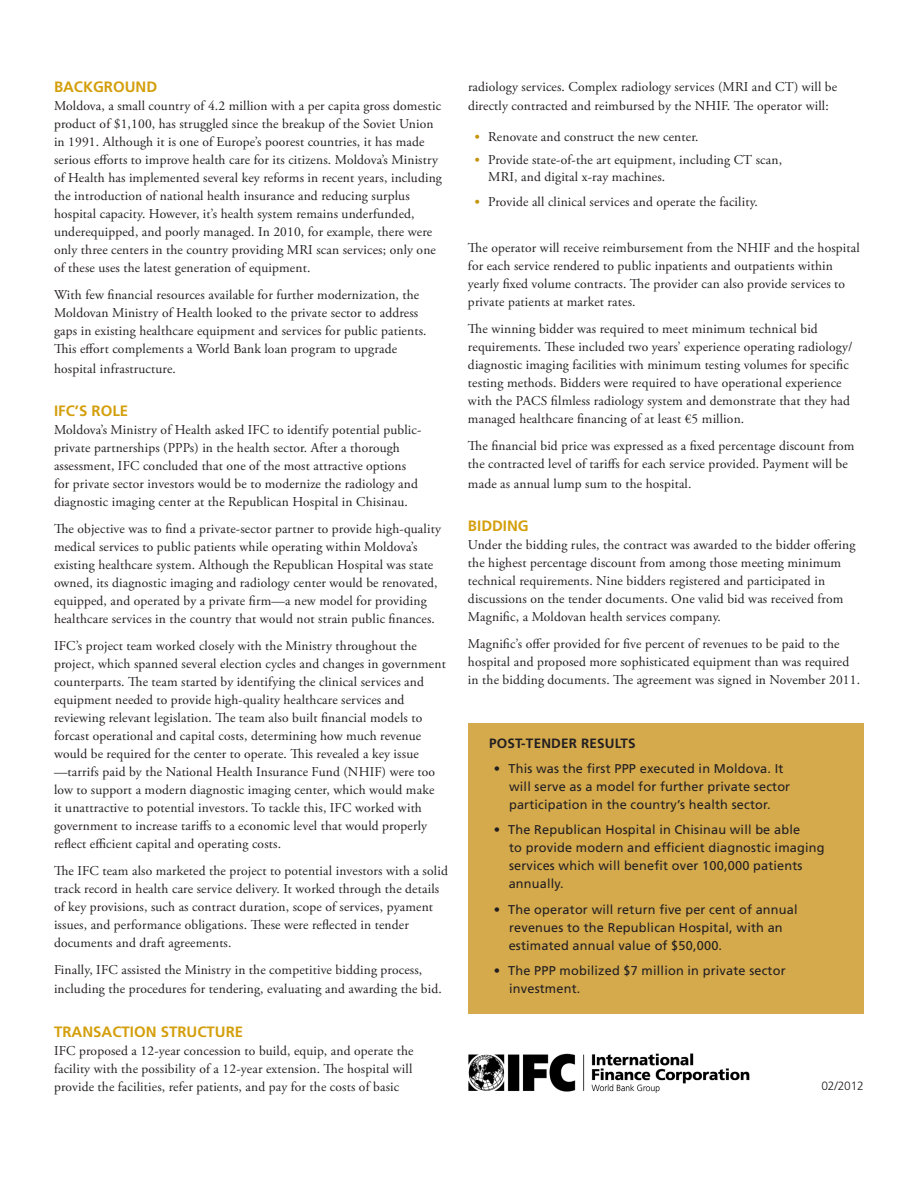
<style>
.page{position:relative;width:918px;height:1188px;background:#fff}
.page>*{position:absolute;margin:0;border:0;box-sizing:border-box;transform-origin:0 0}
.Subhead{font:700 15px "Frutiger LT Std";color:#d49f0c}
.Paragraph{font:13.5px/18px "Adobe Garamond Pro";letter-spacing:.01em;color:#231f20}
.Bullets{font:13.5px/16.2px "Adobe Garamond Pro";letter-spacing:.01em;color:#231f20}
.Box_Subhead{font:700 13.5px "Frutiger LT Std";letter-spacing:.015em;color:#231f20}
.Box_bullets{font:12.75px/18px "Frutiger LT Std";letter-spacing:.015em;color:#231f20}
.Date{font:300 12px "Frutiger LT Std";letter-spacing:-.01em;color:#231f20}
.s1{font-weight:700;font-size:12.75px;color:#c59409}
</style>
<div class="page">
<div style="left:468px;top:724px;width:396px;height:290px;background:#d4aa4d"></div>
<img style="left:468px;top:1053px;width:282px;height:40px">
<p class="Subhead" style="left:54px;top:78px;width:105px">BACKGROUND</p>
<p class="Paragraph" style="left:54px;top:97px;width:389px">Moldova, a small country of 4.2 million with a per capita gross domestic product of $1,100, has struggled since the breakup of the Soviet Union in 1991. Although it is one of Europe’s poorest countries, it has made serious efforts to improve health care for its citizens. Moldova’s Ministry of Health has implemented several key reforms in recent years, including the introduction of national health insurance and reducing surplus hospital capacity. However, it’s health system remains underfunded, underequipped, and poorly managed. In 2010, for example, there were only three centers in the country providing MRI scan services; only one of these uses the latest generation of equipment.</p>
<p class="Paragraph" style="left:54px;top:286px;width:374px">With few financial resources available for further modernization, the Moldovan Ministry of Health looked to the private sector to address gaps in existing healthcare equipment and services for public patients.<br>This effort complements a World Bank loan program to upgrade</p>
<p class="Paragraph" style="left:54px;top:360px;width:123px">hospital infrastructure.</p>
<p class="Subhead" style="left:54px;top:402px;width:76px">IFC’S ROLE</p>
<p class="Paragraph" style="left:54px;top:421px;width:369px">Moldova’s Ministry of Health asked IFC to identify potential public&shy;private partnerships (PPPs) in the health sector. After a thorough assessment, IFC concluded that one of the most attractive options for private sector investors would be to modernize the radiology and diagnostic imaging center at the Republican Hospital in Chisinau.</p>
<p class="Paragraph" style="left:54px;top:520px;width:388px">The objective was to find a private-sector partner to provide high-quality medical services to public patients while operating within Moldova’s existing healthcare system. Although the Republican Hospital was state owned, its diagnostic imaging and radiology center would be renovated, equipped, and operated by a private firm—a new model for providing healthcare services in the country that would not strain public finances.</p>
<p class="Paragraph" style="left:54px;top:637px;width:393px">IFC’s project team worked closely with the Ministry throughout the project, which spanned several election cycles and changes in government counterparts. The team started by identifying the clinical services and equipment needed to provide high-quality healthcare services and reviewing relevant legislation. The team also built financial models to forcast operational and capital costs, determining how much revenue would be required for the center to operate. This revealed a key issue —tarrifs paid by the National Health Insurance Fund (NHIF) were too low to support a modern diagnostic imaging center, which would make<br>it unattractive to potential investors. To tackle this, IFC worked with government to increase tariffs to a economic level that would properly reflect efficient capital and operating costs.</p>
<p class="Paragraph" style="left:54px;top:862px;width:395px">The IFC team also marketed the project to potential investors with a solid track record in health care service delivery. It worked through the details of key provisions, such as contract duration, scope of services, pyament issues, and performance obligations. These were reflected in tender documents and draft agreements.</p>
<p class="Paragraph" style="left:54px;top:960px;width:389px;line-height:19.5px">Finally, IFC assisted the Ministry in the competitive bidding process, including the procedures for tendering, evaluating and awarding the bid.</p>
<p class="Subhead" style="left:54px;top:1023px;width:191px">TRANSACTION STRUCTURE</p>
<p class="Paragraph" style="left:54px;top:1042px;width:361px;text-align:justify">IFC proposed a 12-year concession to build, equip, and operate the facility with the possibility of a 12-year extension. The hospital will provide the facilities, refer patients, and pay for the costs of basic</p>
<p class="Paragraph" style="left:468px;top:78px;width:371px;line-height:18.8px">radiology services. Complex radiology services (MRI and CT) will be directly contracted and reimbursed by the NHIF. The operator will:</p>
<p class="Bullets" style="left:475px;top:129px;width:225px"><span class="s1">•</span> Renovate and construct the new center.</p>
<p class="Bullets" style="left:488px;top:152px;width:295px;text-indent:-14px"><span class="s1">•</span> Provide state-of-the art equipment, including CT scan,<br>MRI, and digital x-ray machines.</p>
<p class="Bullets" style="left:475px;top:194px;width:285px"><span class="s1">•</span> Provide all clinical services and operate the facility.</p>
<p class="Paragraph" style="left:468px;top:240px;width:393px">The operator will receive reimbursement from the NHIF and the hospital for each service rendered to public inpatients and outpatients within yearly fixed volume contracts. The provider can also provide services to private patients at market rates.</p>
<p class="Paragraph" style="left:468px;top:321px;width:386px">The winning bidder was required to meet minimum technical bid requirements. These included two years’ experience operating radiology/ diagnostic imaging facilities with minimum testing volumes for specific testing methods. Bidders were required to have operational experience with the PACS filmless radiology system and demonstrate that they had managed healthcare financing of at least €5 million.</p>
<p class="Paragraph" style="left:468px;top:437px;width:388px">The financial bid price was expressed as a fixed percentage discount from the contracted level of tariffs for each service provided. Payment will be</p>
<p class="Paragraph" style="left:468px;top:475px;width:225px">made as annual lump sum to the hospital.</p>
<p class="Subhead" style="left:468px;top:517px;width:62px">BIDDING</p>
<p class="Paragraph" style="left:468px;top:536px;width:389px">Under the bidding rules, the contract was awarded to the bidder offering the highest percentage discount from among those meeting minimum technical requirements. Nine bidders registered and participated in discussions on the tender documents. One valid bid was received from Magnific, a Moldovan health services company.</p>
<p class="Paragraph" style="left:468px;top:635px;width:394px">Magnific’s offer provided for five percent of revenues to be paid to the hospital and proposed more sophisticated equipment than was required in the bidding documents. The agreement was signed in November 2011.</p>
<p class="Box_Subhead" style="left:489px;top:736px;width:148px">POST-TENDER RESULTS</p>
<p class="Box_bullets" style="left:509px;top:760px;width:283px;text-indent:-15px">• This was the first PPP executed in Moldova. It will serve as a model for further private sector participation in the country’s health sector.</p>
<p class="Box_bullets" style="left:509px;top:821px;width:317px;text-indent:-15px">• The Republican Hospital in Chisinau will be able<br>to provide modern and efficient diagnostic imaging services which will benefit over 100,000 patients annually.</p>
<p class="Box_bullets" style="left:509px;top:900px;width:291px;text-indent:-15px">• The operator will return five per cent of annual revenues to the Republican Hospital, with an estimated annual value of $50,000.</p>
<p class="Box_bullets" style="left:509px;top:961px;width:278px;text-indent:-15px">• The PPP mobilized $7 million in private sector investment.</p>
<p class="Date" style="left:821px;top:1079px;width:44px">02/2012</p>
</div>
